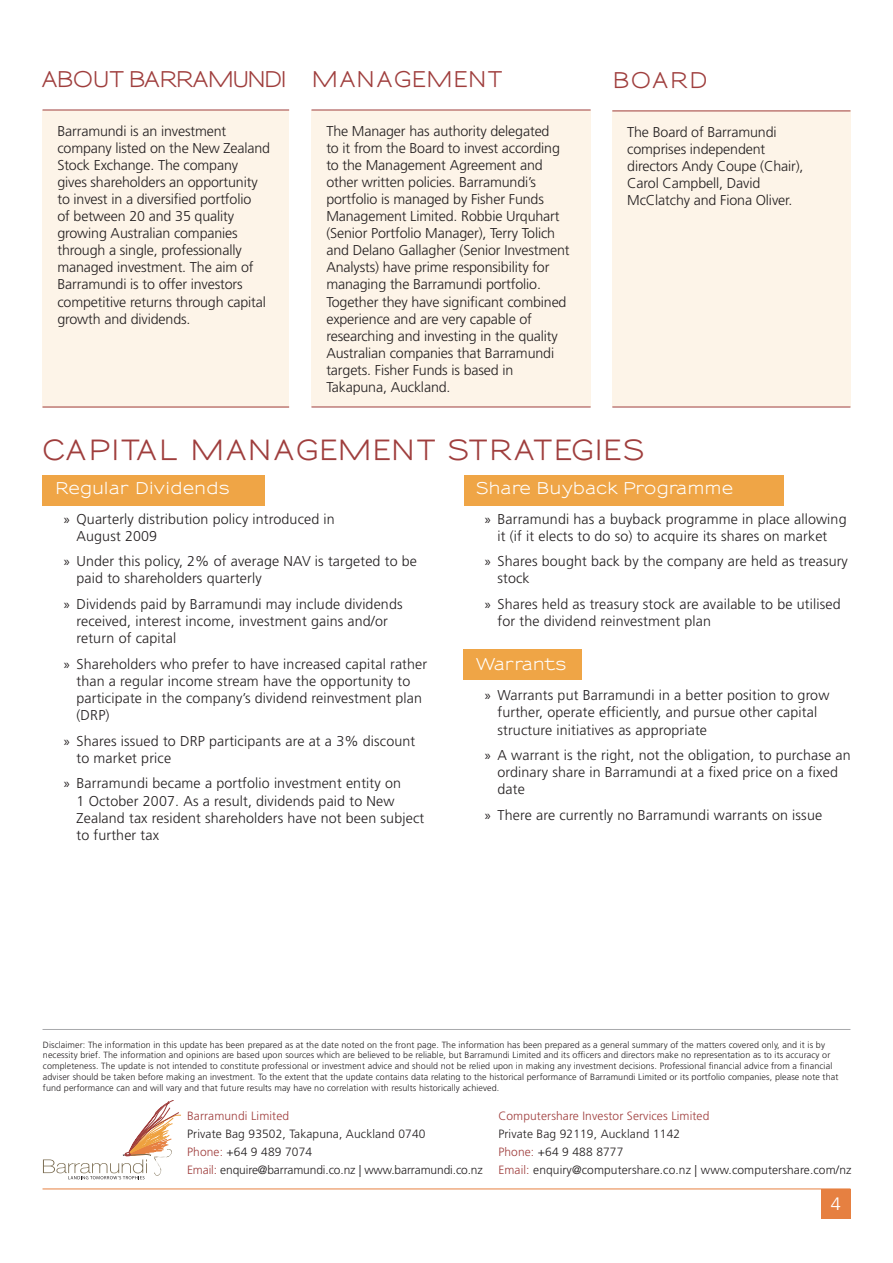
<style>
.page{position:relative;width:893px;height:1263px;background:#fff}
.page>*{position:absolute;margin:0;border:0;box-sizing:border-box;transform-origin:0 0}
.t1{font:700 27px "Sansumi";letter-spacing:.03em;color:#9f3e3d}
.t2{font:700 21px "Sansumi";letter-spacing:-.02em;color:#9f3e3d}
.t3{font:700 21px "Sansumi";letter-spacing:.055em;color:#9f3e3d}
.t4{font:300 18px "Frutiger LT Std";color:#fff}
.t5{font:700 15.75px "Sansumi";letter-spacing:.05em;color:#fff}
.t6{font:300 14.25px/17.1px "Frutiger LT Std";letter-spacing:.01em;color:#231f20}
.t7{font:300 14.25px/17.1px "Frutiger LT Std";letter-spacing:-.01em;color:#231f20}
.t8{font:300 12px/18px "Frutiger LT Std";letter-spacing:.01em;color:#231f20}
.t9{font:300 12px "Frutiger LT Std";letter-spacing:.01em;color:#9f3e3d}
.t10{font:300 9px/10.8px "Frutiger LT Std";letter-spacing:.01em;color:#231f20}
.s1{font-family:"Myriad Pro";font-weight:400}
.s2{color:#9f3e3d}
</style>
<div class="page">
<div style="left:463px;top:475px;width:320px;height:30px;background:#efa546"></div>
<div style="left:43px;top:475px;width:222px;height:30px;background:#efa546"></div>
<hr style="left:43px;top:1029px;width:807px;height:1px;background:#a8a9ad">
<hr style="left:43px;top:1188px;width:807px;height:1px;background:#e68041">
<div style="left:821px;top:1189px;width:29px;height:29px;background:#e68041"></div>
<div style="left:463px;top:649px;width:118px;height:31px;background:#efa546"></div>
<div style="left:43px;top:110px;width:246px;height:297px;background:#fdf4e8"></div>
<hr style="left:43px;top:110px;width:246px;height:1px;background:#9f3e3d">
<hr style="left:43px;top:407px;width:246px;height:1px;background:#9f3e3d">
<div style="left:311px;top:110px;width:280px;height:297px;background:#fdf4e8"></div>
<hr style="left:311px;top:110px;width:280px;height:1px;background:#9f3e3d">
<hr style="left:311px;top:407px;width:280px;height:1px;background:#9f3e3d">
<div style="left:612px;top:111px;width:238px;height:296px;background:#fdf4e8"></div>
<hr style="left:612px;top:111px;width:238px;height:1px;background:#9f3e3d">
<hr style="left:612px;top:407px;width:238px;height:1px;background:#9f3e3d">
<svg style="left:43px;top:1100px;width:138px;height:79px"></svg>
<h2 class="t2" style="left:43px;top:67px;width:246px">ABOUT BARRAMUNDI</h2>
<p class="t7" style="left:57px;top:122px;width:214px">Barramundi is an investment company listed on the New Zealand<br>Stock Exchange. The company gives shareholders an opportunity to invest in a diversified portfolio<br>of between 20 and 35 quality growing Australian companies through a single, professionally managed investment. The aim of<br>Barramundi is to offer investors competitive returns through capital growth and dividends.</p>
<h2 class="t3" style="left:311px;top:67px;width:192px">MANAGEMENT</h2>
<p class="t7" style="left:326px;top:122px;width:245px">The Manager has authority delegated<br>to it from the Board to invest according to the Management Agreement and other written policies. Barramundi’s portfolio is managed by Fisher Funds Management Limited. Robbie Urquhart (Senior Portfolio Manager), Terry Tolich and Delano Gallagher (Senior Investment Analysts) have prime responsibility for managing the Barramundi portfolio.<br>Together they have significant combined experience and are very capable of researching and investing in the quality Australian companies that Barramundi targets. Fisher Funds is based in Takapuna, Auckland.</p>
<h2 class="t2" style="left:612px;top:68px;width:96px">BOARD</h2>
<p class="t7" style="left:627px;top:123px;width:178px">The Board of Barramundi comprises independent directors Andy Coupe (Chair),<br>Carol Campbell, David<br>McClatchy and Fiona Oliver.</p>
<h1 class="t1" style="left:43px;top:435px;width:603px">CAPITAL MANAGEMENT STR ATEGIES</h1>
<p class="t5" style="left:55px;top:479px;width:176px">Regular Dividends</p>
<p class="t6" style="left:77px;top:510px;width:260px;text-indent:-13px"><span class="s1">»</span> Quarterly distribution policy introduced in<br>August 2009</p>
<p class="t6" style="left:77px;top:553px;width:342px;text-indent:-13px"><span class="s1">»</span> Under this policy, 2% of average NAV is targeted to be paid to shareholders quarterly</p>
<p class="t6" style="left:77px;top:596px;width:328px;text-indent:-13px"><span class="s1">»</span> Dividends paid by Barramundi may include dividends received, interest income, investment gains and/or return of capital</p>
<p class="t6" style="left:77px;top:655px;width:352px;text-indent:-13px"><span class="s1">»</span> Shareholders who prefer to have increased capital rather than a regular income stream have the opportunity to participate in the company’s dividend reinvestment plan (DRP)</p>
<p class="t6" style="left:77px;top:732px;width:340px;text-indent:-13px"><span class="s1">»</span> Shares issued to DRP participants are at a 3% discount to market price</p>
<p class="t6" style="left:77px;top:775px;width:349px;text-indent:-13px"><span class="s1">»</span> Barramundi became a portfolio investment entity on<br>1 October 2007. As a result, dividends paid to New Zealand tax resident shareholders have not been subject to further tax</p>
<p class="t5" style="left:476px;top:479px;width:258px">Share Buyback Programme</p>
<p class="t6" style="left:485px;top:510px;width:363px;text-align:center"><span class="s1">»</span> Barramundi has a buyback programme in place allowing it (if it elects to do so) to acquire its shares on market</p>
<p class="t6" style="left:497px;top:553px;width:352px;text-indent:-13px"><span class="s1">»</span> Shares bought back by the company are held as treasury stock</p>
<p class="t6" style="left:497px;top:596px;width:345px;text-indent:-13px"><span class="s1">»</span> Shares held as treasury stock are available to be utilised for the dividend reinvestment plan</p>
<p class="t5" style="left:476px;top:656px;width:91px">Warrants</p>
<p class="t6" style="left:497px;top:687px;width:333px;text-indent:-13px"><span class="s1">»</span> Warrants put Barramundi in a better position to grow further, operate efficiently, and pursue other capital structure initiatives as appropriate</p>
<p class="t6" style="left:497px;top:747px;width:355px;text-indent:-13px"><span class="s1">»</span> A warrant is the right, not the obligation, to purchase an ordinary share in Barramundi at a fixed price on a fixed date</p>
<p class="t6" style="left:485px;top:807px;width:339px"><span class="s1">»</span> There are currently no Barramundi warrants on issue</p>
<p class="t10" style="left:43px;top:1039px;width:797px">Disclaimer: The information in this update has been prepared as at the date noted on the front page. The information has been prepared as a general summary of the matters covered only, and it is by necessity brief. The information and opinions are based upon sources which are believed to be reliable, but Barramundi Limited and its officers and directors make no representation as to its accuracy or completeness. The update is not intended to constitute professional or investment advice and should not be relied upon in making any investment decisions. Professional financial advice from a financial adviser should be taken before making an investment. To the extent that the update contains data relating to the historical performance of Barramundi Limited or its portfolio companies, please note that fund performance can and will vary and that future results may have no correlation with results historically achieved.</p>
<p class="t9" style="left:187px;top:1109px;width:104px">Barramundi Limited</p>
<p class="t8" style="left:187px;top:1125px;width:297px">Private Bag 93502, Takapuna, Auckland 0740<br><span class="s2">Phone:</span> +64 9 489 7074<br><span class="s2">Email:</span> enquire@barramundi.co.nz | www.barramundi.co.nz</p>
<p class="t4" style="left:831px;top:1194px;width:12px">4</p>
<p class="t9" style="left:498px;top:1109px;width:212px">Computershare Investor Services Limited</p>
<p class="t8" style="left:498px;top:1125px;width:355px">Private Bag 92119, Auckland 1142<br><span class="s2">Phone:</span> +64 9 488 8777<br><span class="s2">Email:</span> enquiry@computershare.co.nz | www.computershare.com/nz</p>
</div>
